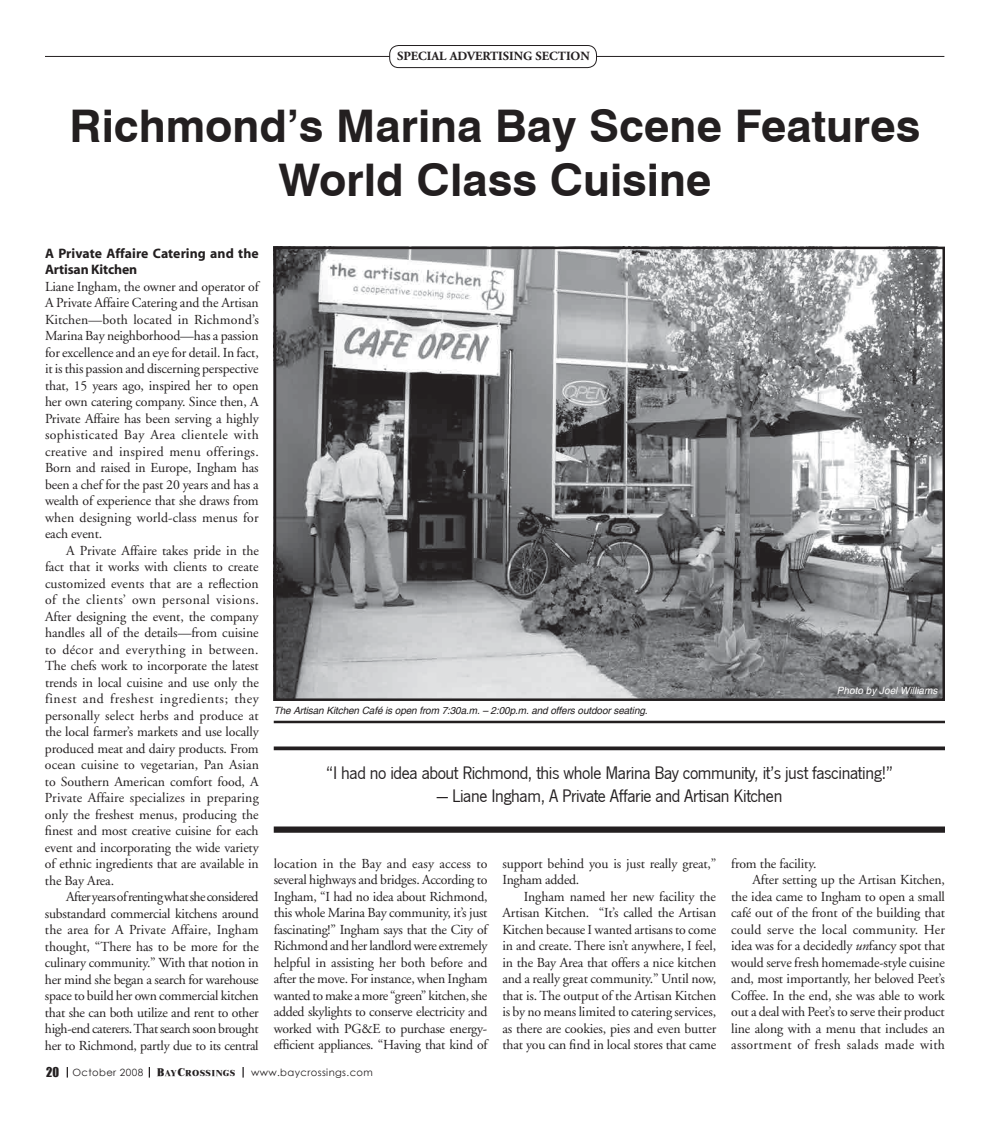
<style>
.page{position:relative;width:990px;height:1125px;background:#fff}
.page>*{position:absolute;margin:0;border:0;box-sizing:border-box;transform-origin:0 0}
.t1{font:700 45px/54px "Swiss 721 BT";color:#231f20;text-align:center}
.t2{font:18.75px "News Got T";letter-spacing:-.02em;color:#231f20}
.t3{font:13.75px/16.5px "Adobe Garamond";letter-spacing:-.01em;color:#231f20;text-align:justify}
.t4{font:700 13.75px/16.5px "Myriad";color:#231f20}
.t5{font:13.75px "Adobe Garamond";letter-spacing:.015em;color:#231f20}
.t6{font:13.75px "Adobe Garamond";letter-spacing:.025em;color:#231f20}
.t7{font:700 12.5px "Adobe Garamond";color:#231f20}
.t8{font:italic 10px "Helvetica";letter-spacing:-.01em;color:#231f20}
.t9{font:10px "Century Gothic";letter-spacing:.04em;color:#231f20}
.t10{font:italic 10px "Helvetica";color:#fff}
.s1{font-style:italic}
.s2{font-family:"Impact";font-size:12.5px}
.s3{font-family:"Times New Roman";font-weight:800;font-size:11.25px}
.s4{font-family:"Times New Roman";font-weight:800;font-size:8.75px}
</style>
<div class="page">
<svg style="left:242px;top:1067px;width:2px;height:11px"></svg>
<hr style="left:45px;top:56px;width:899px;height:1px;background:#231f20">
<div style="left:390px;top:46px;width:206px;height:22px;background:#fff;border-radius:9px"></div>
<div style="left:389px;top:45px;width:208px;height:23px;border:1px solid #231f20;border-radius:9px"></div>
<img style="left:277px;top:250px;width:665px;height:448px">
<div style="left:274px;top:247px;width:671px;height:454px;border:2px solid #231f20"></div>
<hr style="left:274px;top:721px;width:671px;height:2px;background:#231f20">
<hr style="left:274px;top:747px;width:671px;height:3px;background:#231f20">
<div style="left:274px;top:826px;width:671px;height:7px;background:#231f20"></div>
<p class="t7" style="left:397px;top:50px;width:194px">SPECIAL ADVERTISING SECTION</p>
<h1 class="t1" style="left:70px;top:99px;width:852px">Richmond’s Marina Bay Scene Features<br>World Class Cuisine</h1>
<p class="t4" style="left:45px;top:245px;width:215px">A Private Affaire Catering and the<br>Artisan Kitchen</p>
<p class="t3" style="left:45px;top:278px;width:215px">Liane Ingham, the owner and operator of A Private Affaire Catering and the Artisan Kitchen—both located in Richmond’s Marina Bay neighborhood—has a passion for excellence and an eye for detail. In fact, it is this passion and discerning perspective that, 15 years ago, inspired her to open her own catering company. Since then, A Private Affaire has been serving a highly sophisticated Bay Area clientele with creative and inspired menu offerings.<br>Born and raised in Europe, Ingham has been a chef for the past 20 years and has a wealth of experience that she draws from when designing world-class menus for each event.</p>
<p class="t3" style="left:45px;top:542px;width:215px;text-indent:21px">A Private Affaire takes pride in the fact that it works with clients to create customized events that are a reflection of the clients’ own personal visions.<br>After designing the event, the company handles all of the details—from cuisine to décor and everything in between.<br>The chefs work to incorporate the latest trends in local cuisine and use only the finest and freshest ingredients; they personally select herbs and produce at the local farmer’s markets and use locally produced meat and dairy products. From ocean cuisine to vegetarian, Pan Asian to Southern American comfort food, A Private Affaire specializes in preparing only the freshest menus, producing the finest and most creative cuisine for each event and incorporating the wide variety of ethnic ingredients that are available in the Bay Area.</p>
<p class="t3" style="left:45px;top:889px;width:215px;text-indent:21px">After years of renting what she considered substandard commercial kitchens around the area for A Private Affaire, Ingham thought, “There has to be more for the culinary community.” With that notion in her mind she began a search for warehouse space to build her own commercial kitchen that she can both utilize and rent to other high-end caterers. That search soon brought her to Richmond, partly due to its central</p>
<p class="t8" style="left:274px;top:705px;width:376px">The Artisan Kitchen Café is open from 7:30a.m. – 2:00p.m. and offers outdoor seating.</p>
<p class="t10" style="left:837px;top:685px;width:102px">Photo by Joel Williams</p>
<h2 class="t2" style="left:326px;top:763px;width:569px">“I had no idea about Richmond, this whole Marina Bay community, it’s just fascinating!”</h2>
<h2 class="t2" style="left:437px;top:785px;width:347px">— Liane Ingham, A Private Affarie and Artisan Kitchen</h2>
<p class="t3" style="left:274px;top:855px;width:215px">location in the Bay and easy access to several highways and bridges. According to Ingham, “I had no idea about Richmond, this whole Marina Bay community, it’s just fascinating!” Ingham says that the City of Richmond and her landlord were extremely helpful in assisting her both before and after the move. For instance, when Ingham wanted to make a more “green” kitchen, she added skylights to conserve electricity and worked with PG&amp;E to purchase energy&shy;efficient appliances. “Having that kind of</p>
<p class="t3" style="left:502px;top:855px;width:215px">support behind you is just really great,”<br>Ingham added.</p>
<p class="t3" style="left:502px;top:888px;width:215px;text-indent:21px">Ingham named her new facility the Artisan Kitchen. “It’s called the Artisan Kitchen because I wanted artisans to come in and create. There isn’t anywhere, I feel, in the Bay Area that offers a nice kitchen and a really great community.” Until now, that is. The output of the Artisan Kitchen is by no means limited to catering services, as there are cookies, pies and even butter that you can find in local stores that came</p>
<p class="t3" style="left:731px;top:855px;width:87px">from the facility.</p>
<p class="t3" style="left:752px;top:872px;width:194px">After setting up the Artisan Kitchen,</p>
<p class="t3" style="left:731px;top:888px;width:215px">the idea came to Ingham to open a small</p>
<p class="t3" style="left:731px;top:905px;width:215px">café out of the front of the building that</p>
<p class="t5" style="left:731px;top:922px;width:215px">could serve the local community. Her</p>
<p class="t3" style="left:731px;top:938px;width:215px">idea was for a decidedly <span class="s1">un</span>fancy spot that</p>
<p class="t3" style="left:731px;top:954px;width:215px">would serve fresh homemade-style cuisine</p>
<p class="t3" style="left:731px;top:971px;width:215px">and, most importantly, her beloved Peet’s</p>
<p class="t3" style="left:731px;top:987px;width:215px">Coffee. In the end, she was able to work</p>
<p class="t3" style="left:731px;top:1004px;width:215px">out a deal with Peet’s to serve their product</p>
<p class="t3" style="left:731px;top:1020px;width:215px">line along with a menu that includes an</p>
<p class="t6" style="left:731px;top:1037px;width:215px">assortment of fresh salads made with</p>
<p class="t9" style="left:46px;top:1066px;width:191px"><span class="s2">20</span> October 2008 <span class="s3">B</span><span class="s4">AY</span><span class="s3">C</span><span class="s4">ROSSINGS</span></p>
<p class="t9" style="left:251px;top:1066px;width:123px">www.baycrossings.com</p>
</div>
